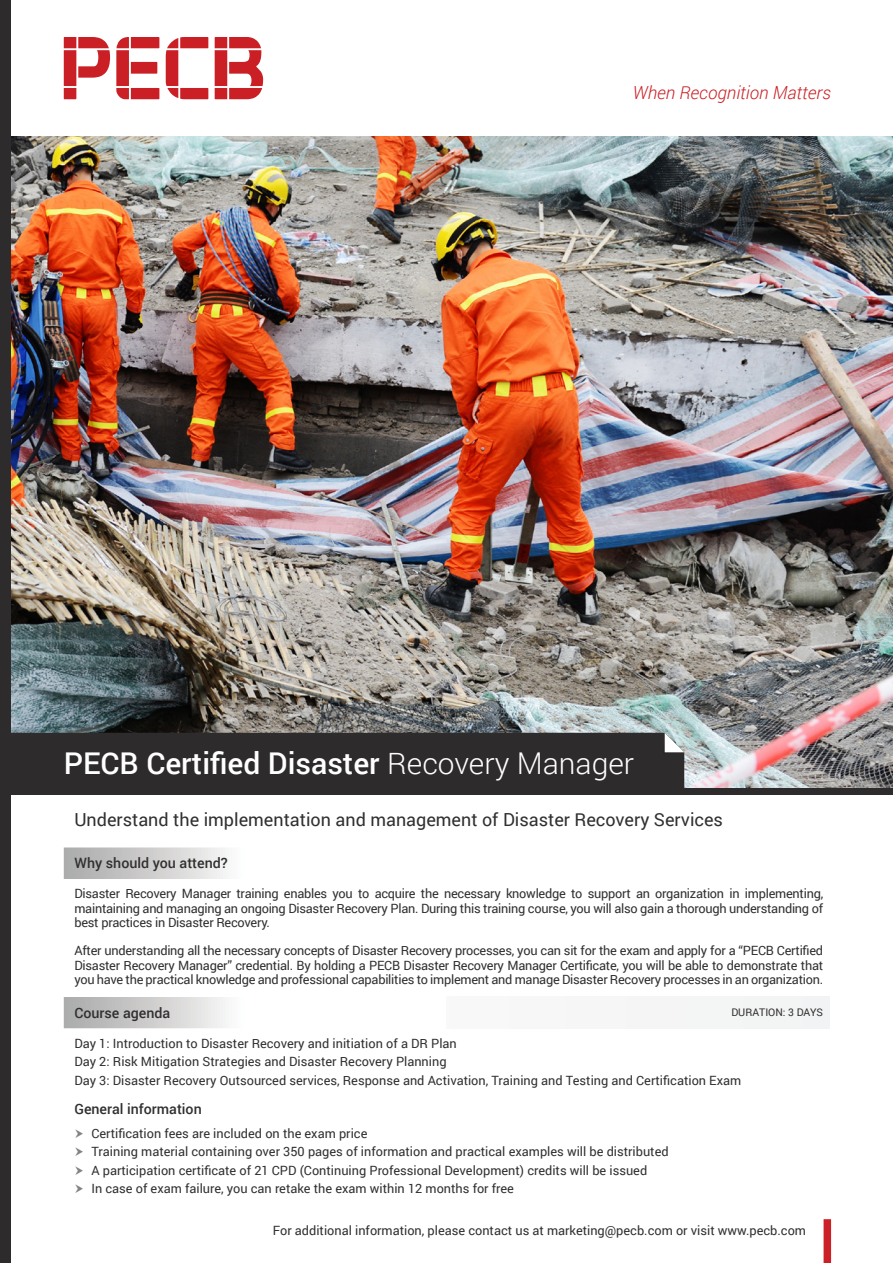
<style>
.page{position:relative;width:893px;height:1263px;background:#fff}
.page>*{position:absolute;margin:0;border:0;box-sizing:border-box;transform-origin:0 0}
.t1{font:500 30px "Roboto";color:#fff}
.t2{font:18px "Roboto";color:#312f30}
.t3{font:italic 300 18px "Roboto";color:#ca2026}
.Table1{font:500 14.25px "Roboto";color:#312f30}
.Bullet{font:12.75px/14.2px "Roboto";color:#312f30;text-align:justify}
.Table1-2{font:10.5px "Roboto";color:#312f30}
.s1{font-weight:300}
</style>
<div class="page">
<img style="left:11px;top:136px;width:882px;height:652px">
<svg style="left:116px;top:37px;width:43px;height:62px"></svg>
<svg style="left:166px;top:37px;width:42px;height:62px"></svg>
<svg style="left:215px;top:37px;width:48px;height:62px"></svg>
<svg style="left:64px;top:37px;width:46px;height:62px"></svg>
<div style="left:824px;top:1219px;width:7px;height:44px;background:#ca2026"></div>
<div style="left:0;top:0;width:11px;height:1263px;background:#2e2b2c"></div>
<div style="left:11px;top:733px;width:673px;height:55px;background:#2e2b2c"></div>
<div style="left:0;top:788px;width:893px;height:7px;background:#2e2b2c"></div>
<svg style="left:64px;top:847px;width:162px;height:181px;background:#cdcdcc"></svg>
<div style="left:64px;top:879px;width:765px;height:118px;background:#fff"></div>
<div style="left:446px;top:997px;width:383px;height:31px;background:#f5f5f6"></div>
<p class="t3" style="left:633px;top:81px;width:200px">When Recognition Matters</p>
<p class="t1" style="left:64px;top:742px;width:572px">PECB Certified Disaster <span class="s1">Recovery Manager</span></p>
<p class="t2" style="left:74px;top:807px;width:650px">Understand the implementation and management of Disaster Recovery Services</p>
<p class="Table1" style="left:74px;top:853px;width:155px">Why should you attend?</p>
<p class="Bullet" style="left:74px;top:886px;width:750px">Disaster Recovery Manager training enables you to acquire the necessary knowledge to support an organization in implementing, maintaining and managing an ongoing Disaster Recovery Plan. During this training course, you will also gain a thorough understanding of best practices in Disaster Recovery.</p>
<p class="Bullet" style="left:74px;top:943px;width:750px">After understanding all the necessary concepts of Disaster Recovery processes, you can sit for the exam and apply for a “PECB Certified Disaster Recovery Manager” credential. By holding a PECB Disaster Recovery Manager Certificate, you will be able to demonstrate that you have the practical knowledge and professional capabilities to implement and manage Disaster Recovery processes in an organization.</p>
<p class="Table1" style="left:74px;top:1002px;width:97px">Course agenda</p>
<p class="Table1-2" style="left:731px;top:1005px;width:93px">DURATION: 3 DAYS</p>
<p class="Bullet" style="left:74px;top:1035px;width:384px">Day 1: Introduction to Disaster Recovery and initiation of a DR Plan</p>
<p class="Bullet" style="left:74px;top:1054px;width:374px">Day 2: Risk Mitigation Strategies and Disaster Recovery Planning</p>
<p class="Bullet" style="left:74px;top:1072px;width:668px">Day 3: Disaster Recovery Outsourced services, Response and Activation, Training and Testing and Certification Exam</p>
<p class="Table1" style="left:74px;top:1099px;width:129px">General information</p>
<p class="Bullet" style="left:91px;top:1125px;width:277px">Certification fees are included on the exam price</p>
<p class="Bullet" style="left:91px;top:1144px;width:579px">Training material containing over 350 pages of information and practical examples will be distributed</p>
<p class="Bullet" style="left:91px;top:1162px;width:557px">A participation certificate of 21 CPD (Continuing Professional Development) credits will be issued</p>
<p class="Bullet" style="left:91px;top:1181px;width:424px">In case of exam failure, you can retake the exam within 12 months for free</p>
<p class="Bullet" style="left:273px;top:1223px;width:535px">For additional information, please contact us at marketing@pecb.com or visit www.pecb.com</p>
</div>
